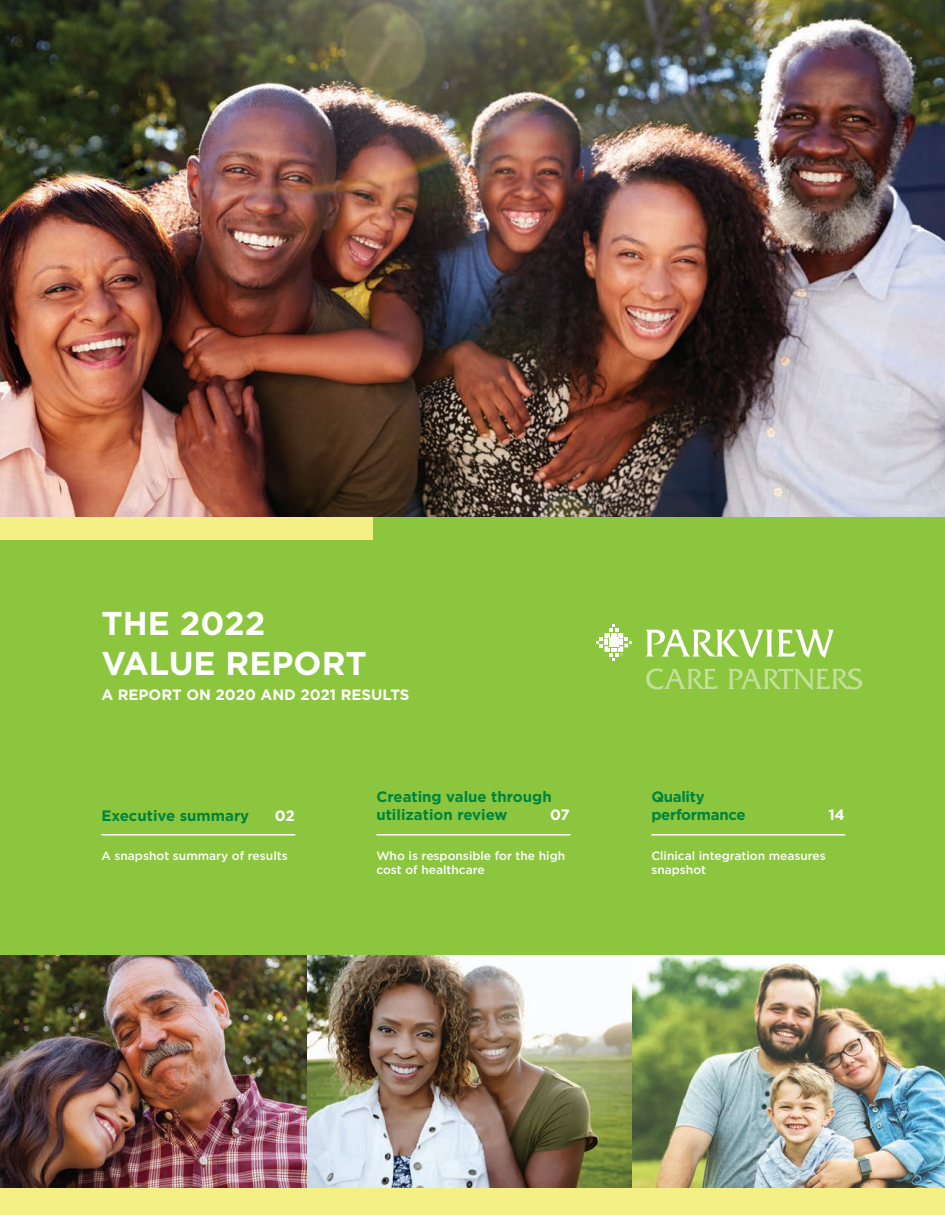
<style>
.page{position:relative;width:945px;height:1215px;background:#fff}
.page>*{position:absolute;margin:0;border:0;box-sizing:border-box;transform-origin:0 0}
.t1{font:700 33px/39.6px "Gotham";color:#fff}
.t2{font:700 15px/18px "Gotham";color:#00843d}
.t3{font:700 15px "Gotham";color:#fff}
.t4{font:700 15px/18px "Gotham";letter-spacing:-.02em;color:#00843d}
.t5{font:500 12px/14.4px "Gotham";color:#fff}
</style>
<div class="page">
<div style="left:0;top:452px;width:945px;height:538px;background:#8bc63e"></div>
<img style="left:0;top:955px;width:307px;height:234px">
<img style="left:631px;top:955px;width:314px;height:234px">
<img style="left:307px;top:955px;width:324px;height:234px">
<div style="left:0;top:511px;width:372px;height:28px;background:#f4f086"></div>
<img style="left:0;top:0;width:945px;height:517px">
<div style="left:0;top:1189px;width:945px;height:26px;background:#f4f086"></div>
<svg style="left:646px;top:668px;width:72px;height:21px"></svg>
<svg style="left:728px;top:668px;width:134px;height:22px"></svg>
<svg style="left:596px;top:625px;width:36px;height:35px"></svg>
<svg style="left:646px;top:629px;width:187px;height:29px"></svg>
<hr style="left:101px;top:834px;width:194px;height:2px;background:#fff">
<hr style="left:376px;top:834px;width:194px;height:2px;background:#fff">
<hr style="left:651px;top:834px;width:194px;height:2px;background:#fff">
<h1 class="t1" style="left:101px;top:604px;width:267px">THE 2022<br>VALUE REPORT</h1>
<p class="t3" style="left:101px;top:685px;width:310px">A REPORT ON 2020 AND 2021 RESULTS</p>
<p class="t2" style="left:101px;top:807px;width:149px">Executive summary</p>
<p class="t3" style="left:275px;top:806px;width:22px">02</p>
<p class="t5" style="left:101px;top:848px;width:188px">A snapshot summary of results</p>
<p class="t2" style="left:376px;top:788px;width:177px">Creating value through utilization review</p>
<p class="t3" style="left:550px;top:805px;width:21px">07</p>
<p class="t5" style="left:376px;top:848px;width:190px">Who is responsible for the high cost of healthcare</p>
<p class="t4" style="left:651px;top:788px;width:96px">Quality performance</p>
<p class="t3" style="left:828px;top:805px;width:18px">14</p>
<p class="t5" style="left:651px;top:848px;width:176px">Clinical integration measures snapshot</p>
</div>
